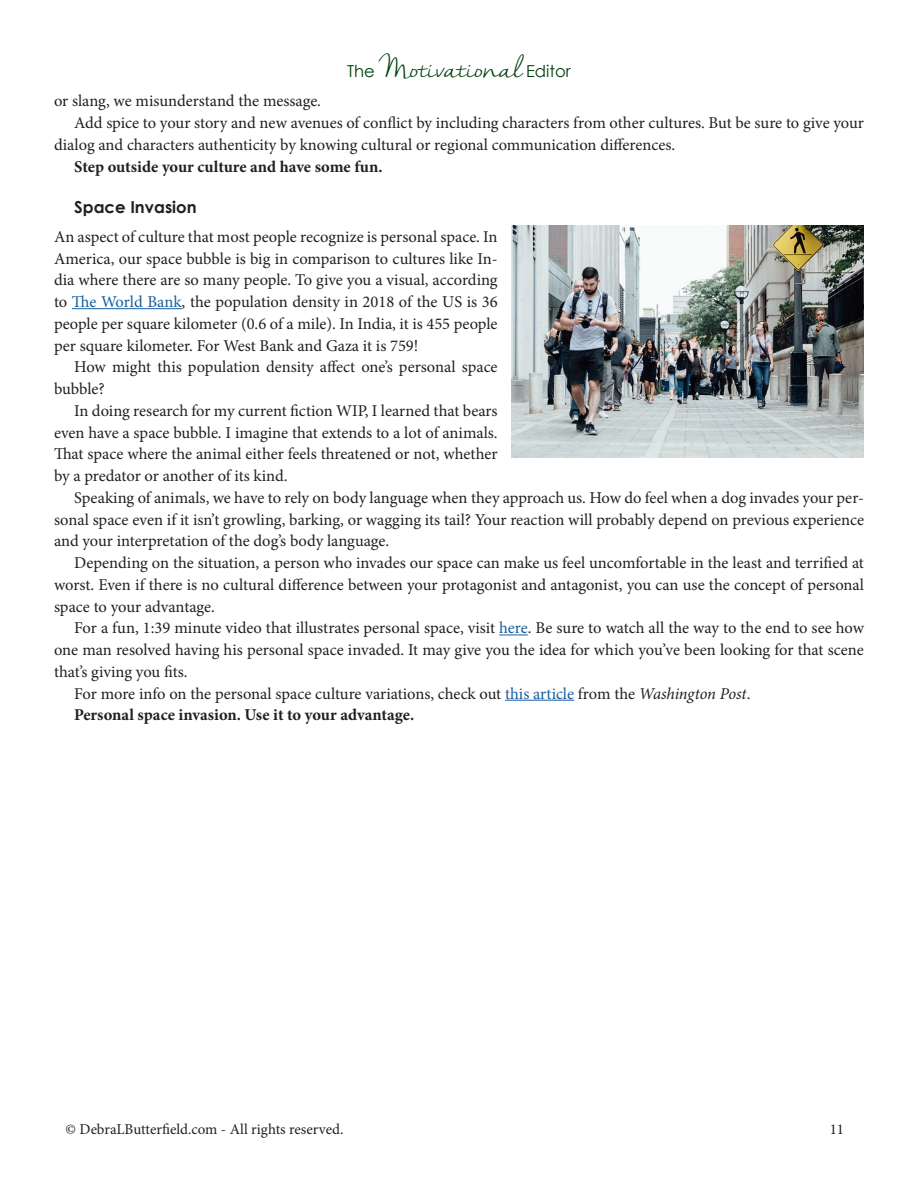
<style>
.page{position:relative;width:918px;height:1188px;background:#fff}
.page>*{position:absolute;margin:0;border:0;box-sizing:border-box;transform-origin:0 0}
.t1{font:27px "Nella Sue";color:#00420b}
.Body_2{font:16.5px/21.8px "Minion Pro";letter-spacing:-.005em;color:#231f20;text-align:justify}
.Body_1{font:16.5px/21.8px "Minion Pro";color:#231f20;text-align:justify}
.Body_2-2{font:700 16.5px "Minion Pro";color:#231f20}
.Sub_heading{font:700 16.5px "Century Gothic";color:#231f20}
.t2{font:15px "Minion Pro";color:#231f20}
.s1{font-family:"Century Gothic";font-size:16.5px}
.s2{color:#175d9e}
.s3{font-style:italic}
</style>
<div class="page">
<hr style="left:72px;top:308px;width:110px;height:1px;background:#175d9e">
<svg style="left:499px;top:635px;width:29px;height:1px"></svg>
<hr style="left:505px;top:700px;width:69px;height:1px;background:#175d9e">
<img style="left:511px;top:226px;width:353px;height:232px">
<h1 class="t1" style="left:347px;top:49px;width:225px"><span class="s1">The</span> Motivational <span class="s1">Editor</span></h1>
<p class="Body_2" style="left:54px;top:90px;width:269px">or slang, we misunderstand the message.</p>
<p class="Body_2" style="left:54px;top:112px;width:811px;text-indent:20px">Add spice to your story and new avenues of conflict by including characters from other cultures. But be sure to give your dialog and characters authenticity by knowing cultural or regional communication differences.</p>
<p class="Body_2-2" style="left:74px;top:155px;width:310px">Step outside your culture and have some fun.</p>
<p class="Sub_heading" style="left:74px;top:195px;width:124px">Space Invasion</p>
<p class="Body_1" style="left:54px;top:226px;width:445px">An aspect of culture that most people recognize is personal space. In America, our space bubble is big in comparison to cultures like In&shy;dia where there are so many people. To give you a visual, according to <span class="s2">The World Bank</span>, the population density in 2018 of the US is 36 people per square kilometer (0.6 of a mile). In India, it is 455 people per square kilometer. For West Bank and Gaza it is 759!</p>
<p class="Body_2" style="left:54px;top:356px;width:445px;text-indent:20px">How might this population density affect one’s personal space bubble?</p>
<p class="Body_2" style="left:54px;top:400px;width:445px;text-indent:20px">In doing research for my current fiction WIP, I learned that bears even have a space bubble. I imagine that extends to a lot of animals.<br>That space where the animal either feels threatened or not, whether by a predator or another of its kind.</p>
<p class="Body_2" style="left:54px;top:487px;width:812px;text-indent:20px">Speaking of animals, we have to rely on body language when they approach us. How do feel when a dog invades your per&shy;sonal space even if it isn’t growling, barking, or wagging its tail? Your reaction will probably depend on previous experience and your interpretation of the dog’s body language.</p>
<p class="Body_2" style="left:54px;top:552px;width:812px;text-indent:20px">Depending on the situation, a person who invades our space can make us feel uncomfortable in the least and terrified at worst. Even if there is no cultural difference between your protagonist and antagonist, you can use the concept of personal space to your advantage.</p>
<p class="Body_2" style="left:54px;top:617px;width:812px;text-indent:20px">For a fun, 1:39 minute video that illustrates personal space, visit <span class="s2">here</span>. Be sure to watch all the way to the end to see how one man resolved having his personal space invaded. It may give you the idea for which you’ve been looking for that scene that’s giving you fits.</p>
<p class="Body_2" style="left:74px;top:682px;width:678px">For more info on the personal space culture variations, check out <span class="s2">this article</span> from the <span class="s3">Washington Post</span>.</p>
<p class="Body_2-2" style="left:74px;top:703px;width:342px">Personal space invasion. Use it to your advantage.</p>
<p class="t2" style="left:66px;top:1119px;width:279px">© DebraLButterfield.com - All rights reserved.</p>
<p class="t2" style="left:830px;top:1119px;width:16px">11</p>
</div>
